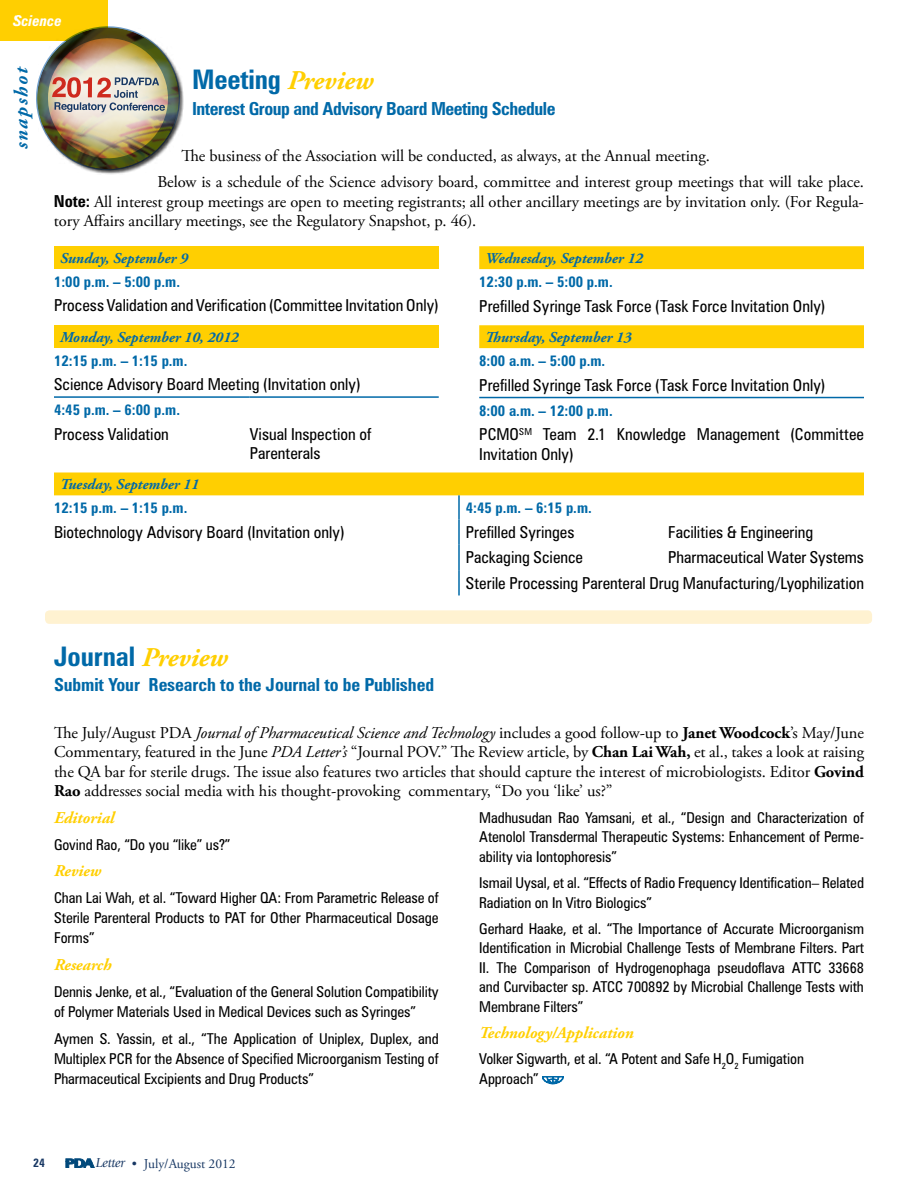
<style>
.page{position:relative;width:918px;height:1188px;background:#fff}
.page>*{position:absolute;margin:0;border:0;box-sizing:border-box;transform-origin:0 0}
.t1{font:700 condensed 27px "Zurich BT";letter-spacing:-.005em;color:#0069a8}
.t2{font:italic 700 19.5px "Adobe Garamond Pro";letter-spacing:.095em;color:#0069a8}
.t3{font:700 condensed 18px "Zurich BT";letter-spacing:-.025em;color:#0069a8}
.t4{font:700 condensed 18px "Zurich BT";letter-spacing:-.005em;color:#0069a8}
.t5{font:16.5px/19.5px "Adobe Garamond Pro";letter-spacing:-.005em;color:#000}
.t6{font:condensed 16.5px/19.5px "Zurich BT";color:#000}
.t7{font:italic 700 16.5px "Adobe Garamond Pro";letter-spacing:-.005em;color:#ffcf01}
.t8{font:condensed 15px/19.5px "Zurich BT";letter-spacing:-.005em;color:#000;text-align:justify}
.t9{font:700 condensed 15px "Zurich BT";color:#0069a8}
.t10{font:italic 700 15px "Adobe Garamond Pro";color:#0069a8}
.t11{font:italic 700 condensed 15px "Zurich BT";color:#fff}
.t12{font:13.5px "Adobe Garamond Pro";color:#173763}
.t13{font:700 condensed 12px "Zurich BT";color:#173763}
.s1{font-family:"Adobe Garamond Pro";font-style:italic;font-stretch:normal;color:#ffcf01}
.s2{font-family:"Zurich BT";font-weight:700;font-stretch:condensed}
.s3{font-style:italic}
.s4{font-weight:700}
.s5{font-family:"Giovanni";font-style:italic}
</style>
<div class="page">
<svg style="left:66px;top:1159px;width:28px;height:8px"></svg>
<div style="left:0;top:0;width:108px;height:41px;background:#ffcf01"></div>
<div style="left:54px;top:246px;width:385px;height:23px;background:#ffcf01"></div>
<div style="left:54px;top:325px;width:385px;height:23px;background:#ffcf01"></div>
<hr style="left:54px;top:396px;width:196px;height:2px;background:#0069a8">
<hr style="left:250px;top:396px;width:189px;height:2px;background:#0069a8">
<svg style="left:479px;top:246px;width:385px;height:102px"></svg>
<hr style="left:479px;top:397px;width:196px;height:1px;background:#0069a8">
<hr style="left:675px;top:397px;width:189px;height:1px;background:#0069a8">
<svg style="left:542px;top:1076px;width:22px;height:8px"></svg>
<div style="left:45px;top:610px;width:827px;height:14px;background:#fff2d1;border-radius:4px"></div>
<div style="left:54px;top:472px;width:810px;height:23px;background:#ffcf01"></div>
<hr style="left:458px;top:519px;width:2px;height:26px;background:#0069a8">
<hr style="left:458px;top:545px;width:2px;height:25px;background:#0069a8">
<hr style="left:458px;top:570px;width:2px;height:25px;background:#0069a8">
<hr style="left:458px;top:495px;width:2px;height:24px;background:#0069a8">
<img style="left:36px;top:26px;width:148px;height:149px">
<p class="t11" style="left:13px;top:12px;width:50px">Science</p>
<h2 class="t2" style="left:10px;top:149px;width:85px;rotate:-90deg">snapshot</h2>
<h1 class="t1" style="left:192px;top:63px;width:183px">Meeting <span class="s1">Preview</span></h1>
<p class="t3" style="left:192px;top:97px;width:365px">Interest Group and Advisory Board Meeting Schedule</p>
<p class="t5" style="left:157px;top:143px;width:708px;line-height:26.2px;text-indent:24px">The business of the Association will be conducted, as always, at the Annual meeting.<br>Below is a schedule of the Science advisory board, committee and interest group meetings that will take place.</p>
<p class="t5" style="left:54px;top:192px;width:811px"><span class="s2">Note:</span> All interest group meetings are open to meeting registrants; all other ancillary meetings are by invitation only. (For Regula&shy;tory Affairs ancillary meetings, see the Regulatory Snapshot, p. 46).</p>
<p class="t10" style="left:60px;top:249px;width:129px">Sunday, September 9</p>
<p class="t9" style="left:54px;top:272px;width:128px">1:00 p.m. – 5:00 p.m.</p>
<p class="t6" style="left:54px;top:296px;width:386px">Process Validation and Verification (Committee Invitation Only)</p>
<p class="t10" style="left:60px;top:328px;width:180px">Monday, September 10, 2012</p>
<p class="t9" style="left:54px;top:351px;width:135px">12:15 p.m. – 1:15 p.m.</p>
<p class="t6" style="left:54px;top:375px;width:308px">Science Advisory Board Meeting (Invitation only)</p>
<p class="t9" style="left:54px;top:401px;width:128px">4:45 p.m. – 6:00 p.m.</p>
<p class="t6" style="left:54px;top:424px;width:116px">Process Validation</p>
<p class="t6" style="left:250px;top:424px;width:123px">Visual Inspection of<br>Parenterals</p>
<p class="t10" style="left:485px;top:250px;width:159px">Wednesday, September 12</p>
<p class="t9" style="left:479px;top:273px;width:135px">12:30 p.m. – 5:00 p.m.</p>
<p class="t6" style="left:479px;top:296px;width:348px">Prefilled Syringe Task Force (Task Force Invitation Only)</p>
<p class="t10" style="left:485px;top:329px;width:148px">Thursday, September 13</p>
<p class="t9" style="left:479px;top:352px;width:128px">8:00 a.m. – 5:00 p.m.</p>
<p class="t6" style="left:479px;top:375px;width:348px">Prefilled Syringe Task Force (Task Force Invitation Only)</p>
<p class="t9" style="left:479px;top:401px;width:135px">8:00 a.m. – 12:00 p.m.</p>
<p class="t6" style="left:479px;top:424px;width:386px">PCMO<sup>SM</sup> Team 2.1 Knowledge Management (Committee<br>Invitation Only)</p>
<p class="t10" style="left:60px;top:476px;width:140px">Tuesday, September 11</p>
<p class="t9" style="left:54px;top:499px;width:135px">12:15 p.m. – 1:15 p.m.</p>
<p class="t9" style="left:466px;top:499px;width:128px">4:45 p.m. – 6:15 p.m.</p>
<p class="t6" style="left:54px;top:522px;width:292px">Biotechnology Advisory Board (Invitation only)</p>
<p class="t6" style="left:466px;top:522px;width:110px">Prefilled Syringes</p>
<p class="t6" style="left:668px;top:522px;width:147px">Facilities &amp; Engineering</p>
<p class="t6" style="left:466px;top:548px;width:119px">Packaging Science</p>
<p class="t6" style="left:466px;top:545px;width:400px;line-height:25.3px;text-align:right">Pharmaceutical Water Systems<br>Sterile Processing Parenteral Drug Manufacturing/Lyophilization</p>
<h1 class="t1" style="left:54px;top:640px;width:175px">Journal <span class="s1">Preview</span></h1>
<p class="t4" style="left:54px;top:674px;width:382px">Submit Your Research to the Journal to be Published</p>
<p class="t5" style="left:54px;top:723px;width:812px;text-align:justify">The July/August PDA <span class="s3">Journal of Pharmaceutical Science and Technology</span> includes a good follow-up to <span class="s4">Janet Woodcock</span>’s May/June Commentary, featured in the June <span class="s3">PDA Letter’s</span> “Journal POV.” The Review article, by <span class="s4">Chan Lai Wah,</span> et al., takes a look at raising the QA bar for sterile drugs. The issue also features two articles that should capture the interest of microbiologists. Editor <span class="s4">Govind Rao</span> addresses social media with his thought-provoking commentary, “Do you ‘like’ us?”</p>
<p class="t7" style="left:54px;top:808px;width:62px">Editorial</p>
<p class="t8" style="left:54px;top:834px;width:178px">Govind Rao, “Do you “like” us?”</p>
<p class="t7" style="left:54px;top:862px;width:49px">Review</p>
<p class="t8" style="left:54px;top:888px;width:386px;line-height:20.1px">Chan Lai Wah, et al. “Toward Higher QA: From Parametric Release of Sterile Parenteral Products to PAT for Other Pharmaceutical Dosage Forms”</p>
<p class="t7" style="left:54px;top:956px;width:59px">Research</p>
<p class="t8" style="left:54px;top:982px;width:386px;line-height:20.1px">Dennis Jenke, et al., “Evaluation of the General Solution Compatibility of Polymer Materials Used in Medical Devices such as Syringes”</p>
<p class="t8" style="left:54px;top:1029px;width:386px;line-height:20.1px">Aymen S. Yassin, et al., “The Application of Uniplex, Duplex, and Multiplex PCR for the Absence of Specified Microorganism Testing of Pharmaceutical Excipients and Drug Products”</p>
<p class="t8" style="left:479px;top:807px;width:386px">Madhusudan Rao Yamsani, et al., “Design and Characterization of Atenolol Transdermal Therapeutic Systems: Enhancement of Perme&shy;ability via Iontophoresis”</p>
<p class="t8" style="left:479px;top:873px;width:386px">Ismail Uysal, et al. “Effects of Radio Frequency Identification– Related<br>Radiation on In Vitro Biologics”</p>
<p class="t8" style="left:479px;top:919px;width:386px">Gerhard Haake, et al. “The Importance of Accurate Microorganism Identification in Microbial Challenge Tests of Membrane Filters. Part II. The Comparison of Hydrogenophaga pseudoflava ATTC 33668 and Curvibacter sp. ATCC 700892 by Microbial Challenge Tests with Membrane Filters”</p>
<p class="t7" style="left:479px;top:1023px;width:156px">Technology/Application</p>
<p class="t8" style="left:479px;top:1049px;width:326px">Volker Sigwarth, et al. “A Potent and Safe H<sub>2</sub>O<sub>2</sub> Fumigation<br>Approach”</p>
<p class="t13" style="left:33px;top:1156px;width:13px">24</p>
<p class="t12" style="left:96px;top:1155px;width:141px"><span class="s5">Letter</span> • July/August 2012</p>
</div>
